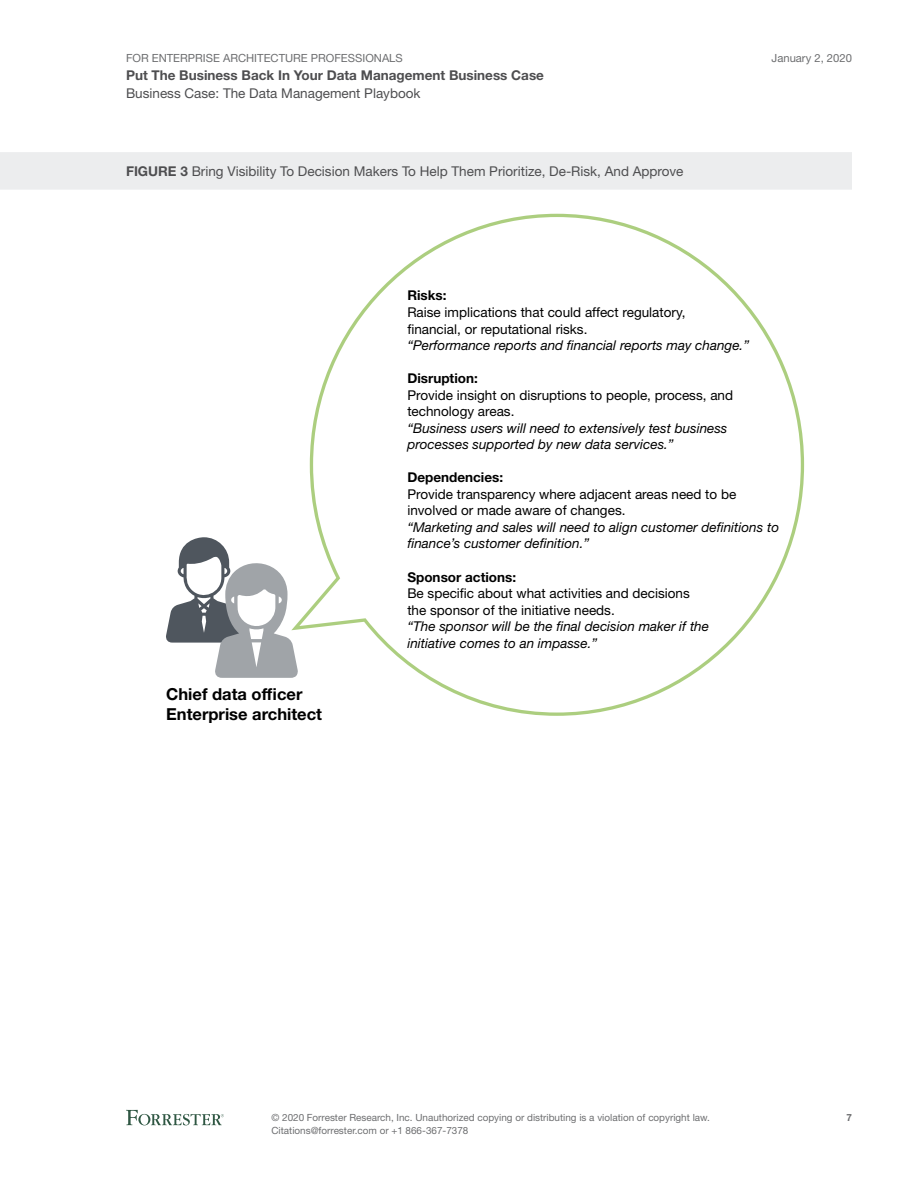
<style>
.page{position:relative;width:918px;height:1188px;background:#fff}
.page>*{position:absolute;margin:0;border:0;box-sizing:border-box;transform-origin:0 0}
.t1{font:700 16.5px/19.8px "Helvetica Neue LT Std";color:#000}
.t2{font:italic 13.5px/16.5px "Helvetica Neue LT Std";color:#000}
.t3{font:13.5px/16.5px "Helvetica Neue LT Std";color:#000}
.t4{font:13.5px "Helvetica Neue LT Std";color:#4e4e50}
.t5{font:700 13.5px "Helvetica Neue LT Std";color:#4e4e50}
.t6{font:700 13.5px "Helvetica Neue LT Std";color:#000}
.t7{font:11.25px "Helvetica Neue LT Std";color:#6d6e70}
.t8{font:9.9px/12.8px "Helvetica Neue LT Std";color:#6d6e70}
.t9{font:700 9.9px "Helvetica Neue LT Std";color:#6d6e70}
.s1{font-weight:700}
</style>
<div class="page">
<svg style="left:126px;top:1110px;width:98px;height:15px"></svg>
<div style="left:0;top:152px;width:852px;height:38px;background:#ecedee"></div>
<svg style="left:298px;top:214px;width:506px;height:502px"></svg>
<svg style="left:166px;top:537px;width:132px;height:141px"></svg>
<p class="t7" style="left:126px;top:51px;width:278px">For Enterprise Architecture Professionals</p>
<p class="t5" style="left:126px;top:67px;width:420px">Put The Business Back In Your Data Management Business Case</p>
<p class="t4" style="left:126px;top:85px;width:296px">Business Case: The Data Management Playbook</p>
<p class="t4" style="left:126px;top:163px;width:559px"><span class="s1">FIGURE 3</span> Bring Visibility To Decision Makers To Help Them Prioritize, De-Risk, And Approve</p>
<p class="t7" style="left:772px;top:51px;width:82px">January 2, 2020</p>
<p class="t1" style="left:166px;top:684px;width:157px">Chief data officer<br>Enterprise architect</p>
<p class="t6" style="left:407px;top:287px;width:41px">Risks:</p>
<p class="t3" style="left:407px;top:304px;width:280px">Raise implications that could affect regulatory, financial, or reputational risks.</p>
<p class="t2" style="left:407px;top:337px;width:343px">“Performance reports and financial reports may change.”</p>
<p class="t6" style="left:407px;top:370px;width:72px">Disruption:</p>
<p class="t3" style="left:407px;top:386px;width:327px">Provide insight on disruptions to people, process, and technology areas.</p>
<p class="t2" style="left:407px;top:420px;width:322px">“Business users will need to extensively test business processes supported by new data services.”</p>
<p class="t6" style="left:407px;top:469px;width:97px">Dependencies:</p>
<p class="t3" style="left:407px;top:486px;width:330px">Provide transparency where adjacent areas need to be involved or made aware of changes.</p>
<p class="t2" style="left:407px;top:519px;width:373px">“Marketing and sales will need to align customer definitions to finance’s customer definition.”</p>
<p class="t6" style="left:407px;top:568px;width:110px">Sponsor actions:</p>
<p class="t3" style="left:407px;top:585px;width:284px">Be specific about what activities and decisions the sponsor of the initiative needs.</p>
<p class="t2" style="left:407px;top:618px;width:303px">“The sponsor will be the final decision maker if the initiative comes to an impasse.”</p>
<p class="t8" style="left:272px;top:1111px;width:440px">© 2020 Forrester Research, I nc. Unauthorized copying or distributing is a violation of copyright law.<br>Citations@forrester.com or +1 866-367-7378</p>
<p class="t9" style="left:846px;top:1112px;width:7px">7</p>
</div>
